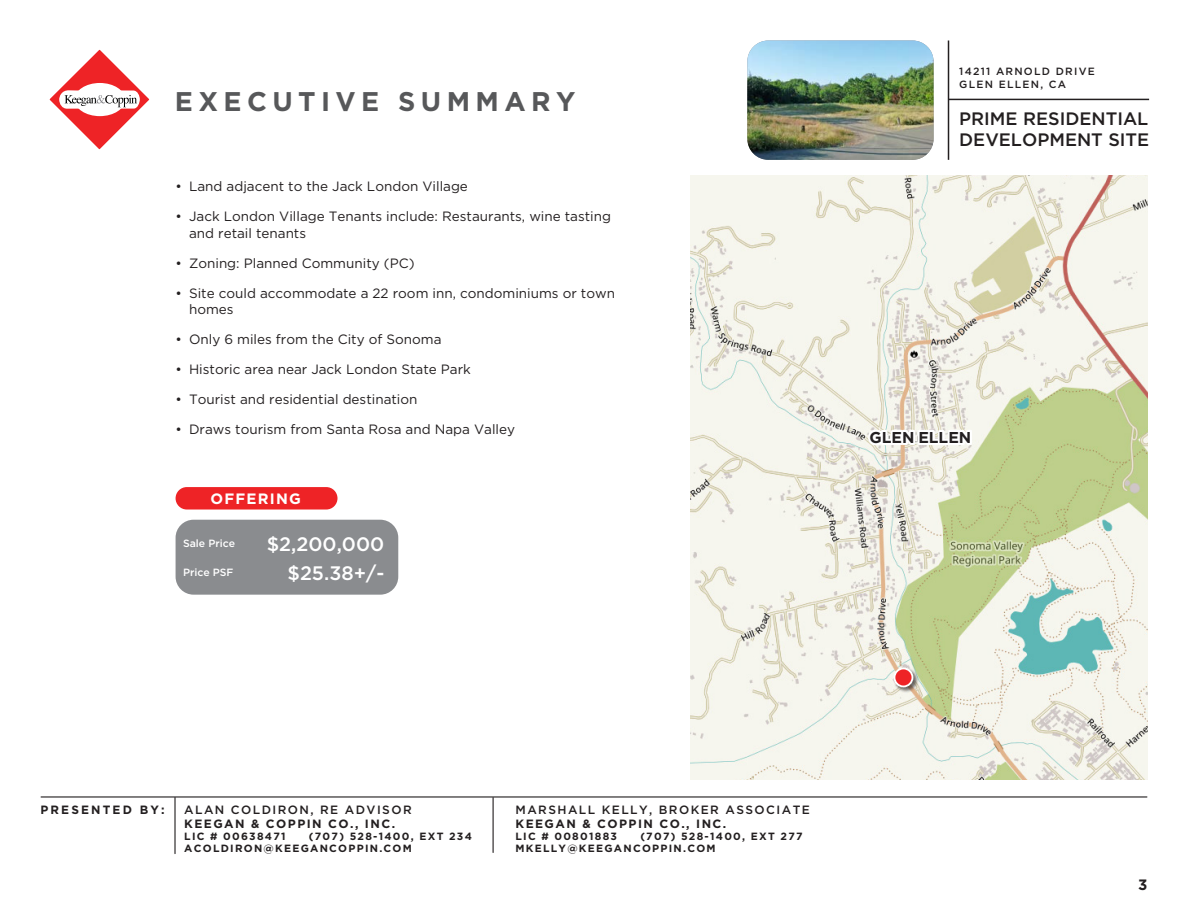
<style>
.page{position:relative;width:1188px;height:918px;background:#fff}
.page>*{position:absolute;margin:0;border:0;box-sizing:border-box;transform-origin:0 0}
.page_title{font:700 27px "Gotham";letter-spacing:.2em;color:#57585a}
.grey_table_-_lg_text{font:500 19.5px "Gotham";color:#fff}
.t1{font:500 18px/21px "Gotham";color:#231f20}
.t2{font:700 15.75px "Gotham";color:#231f20}
.table_header{font:700 15px "Gotham";letter-spacing:.08em;color:#fff}
.t3{font:700 15px "Gotham";color:#231f20}
.t4{font:13.5px/16.5px "Gotham";color:#231f20}
.t5{font:500 12px "Gotham";letter-spacing:.12em;color:#231f20}
.t6{font:700 12px "Gotham";letter-spacing:.12em;color:#231f20}
.t7{font:700 12px "Gotham";letter-spacing:.18em;color:#231f20}
.t8{font:700 10.5px/12px "Gotham";letter-spacing:.12em;color:#231f20}
.t9{font:500 10.5px/12.6px "Gotham";letter-spacing:.12em;color:#231f20}
.grey_table_-_small_text{font:500 10.5px "Gotham";color:#fff}
</style>
<div class="page">
<img style="left:691px;top:175px;width:457px;height:605px">
<div style="left:176px;top:520px;width:222px;height:75px;background:#8a8c8f;border-radius:18px"></div>
<div style="left:176px;top:487px;width:162px;height:23px;background:#ee2326;border-radius:11px"></div>
<div style="left:893px;top:667px;width:26px;height:26px;background:#231f20;opacity:.65"></div>
<div style="left:894px;top:668px;width:18px;height:18px;background:#ee2326;border-radius:50%"></div>
<div style="left:894px;top:668px;width:19px;height:19px;border:2px solid #fff;border-radius:50%"></div>
<div style="left:868px;top:429px;width:104px;height:16px;background:#fff"></div>
<hr style="left:949px;top:99px;width:200px;height:1px;background:#231f20">
<hr style="left:948px;top:40px;width:1px;height:120px;background:#231f20">
<img style="left:747px;top:40px;width:187px;height:120px">
<svg style="left:50px;top:50px;width:99px;height:99px"></svg>
<hr style="left:493px;top:798px;width:1px;height:54px;background:#231f20">
<hr style="left:41px;top:796px;width:1106px;height:2px;background:#231f20">
<hr style="left:174px;top:798px;width:2px;height:56px;background:#231f20">
<p class="page_title" style="left:175px;top:86px;width:402px">EXECUTIVE SUMMARY</p>
<p class="t4" style="left:176px;top:178px;width:294px">• Land adjacent to the Jack London Village</p>
<p class="t4" style="left:189px;top:208px;width:424px;text-indent:-14px">• Jack London Village Tenants include: Restaurants, wine tasting and retail tenants</p>
<p class="t4" style="left:176px;top:254px;width:240px">• Zoning: Planned Community (PC)</p>
<p class="t4" style="left:189px;top:284px;width:428px;text-indent:-14px">• Site could accommodate a 22 room inn, condominiums or town homes</p>
<p class="t4" style="left:176px;top:331px;width:267px">• Only 6 miles from the City of Sonoma</p>
<p class="t4" style="left:176px;top:361px;width:297px">• Historic area near Jack London State Park</p>
<p class="t4" style="left:176px;top:391px;width:243px">• Tourist and residential destination</p>
<p class="t4" style="left:176px;top:421px;width:341px">• Draws tourism from Santa Rosa and Napa Valley</p>
<p class="table_header" style="left:211px;top:490px;width:92px">OFFERING</p>
<p class="grey_table_-_small_text" style="left:183px;top:538px;width:54px">Sale Price</p>
<p class="grey_table_-_lg_text" style="left:267px;top:533px;width:119px">$2,200,000</p>
<p class="grey_table_-_small_text" style="left:183px;top:566px;width:52px">Price PSF</p>
<p class="grey_table_-_lg_text" style="left:288px;top:562px;width:98px">$25.38+/-</p>
<p class="t9" style="left:959px;top:65px;width:137px">14211 ARNOLD DRIVE<br>GLEN ELLEN, CA</p>
<h3 class="t1" style="left:959px;top:108px;width:192px">PRIME RESIDENTIAL<br>DEVELOPMENT SITE</h3>
<p class="t2" style="left:870px;top:428px;width:103px">GLEN ELLEN</p>
<p class="t7" style="left:40px;top:803px;width:126px">PRESENTED BY:</p>
<p class="t5" style="left:184px;top:803px;width:229px">ALAN COLDIRON, RE ADVISOR</p>
<p class="t6" style="left:184px;top:816px;width:212px">KEEGAN &amp; COPPIN CO., INC.</p>
<p class="t8" style="left:184px;top:830px;width:103px">LIC # 00638471</p>
<p class="t8" style="left:184px;top:830px;width:289px;text-indent:125px">(707) 528-1400, EXT 234<br>ACOLDIRON@KEEGANCOPPIN.COM</p>
<p class="t5" style="left:515px;top:803px;width:296px">MARSHALL KELLY, BROKER ASSOCIATE</p>
<p class="t6" style="left:515px;top:816px;width:212px">KEEGAN &amp; COPPIN CO., INC.</p>
<p class="t8" style="left:515px;top:830px;width:103px">LIC # 00801883</p>
<p class="t8" style="left:515px;top:830px;width:289px;text-indent:125px">(707) 528-1400, EXT 277<br>MKELLY@KEEGANCOPPIN.COM</p>
<p class="t3" style="left:1138px;top:876px;width:11px">3</p>
</div>
